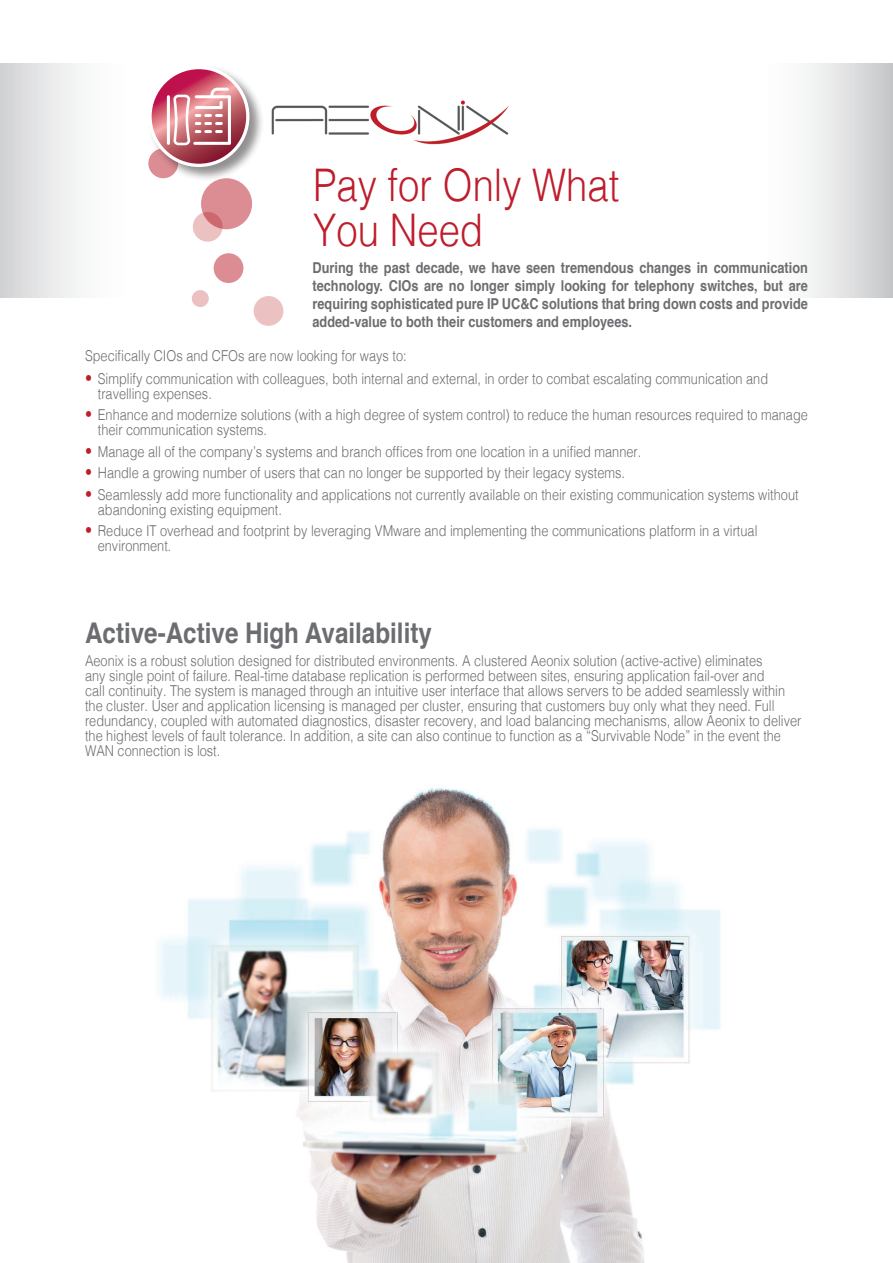
<style>
.page{position:relative;width:893px;height:1263px;background:#fff}
.page>*{position:absolute;margin:0;border:0;box-sizing:border-box;transform-origin:0 0}
.t1{font:300 45px/45px "Helvetica";color:#be1d2c;scale:.85 1}
.t2{font:700 28.5px "Helvetica";color:#6c6d70;scale:.85 1}
.t3{font:300 15px/15px "Helvetica";color:#6c6d70;scale:.85 1}
.t4{font:700 15px/18px "Helvetica";color:#6c6d70;text-align:justify;scale:.85 1}
.s1{font-size:16.5px;color:#be1d2c}
</style>
<div class="page">
<div style="left:0;top:64px;width:141px;height:234px;background:linear-gradient(to right,#d6d7d8,#fff)"></div>
<div style="left:752px;top:64px;width:141px;height:234px;background:linear-gradient(to right,#fff,#cbccce)"></div>
<img style="left:159px;top:787px;width:561px;height:476px">
<img style="left:271px;top:100px;width:238px;height:45px">
<div style="left:193px;top:212px;width:30px;height:30px;background:#ecc1c1;border-radius:50%"></div>
<div style="left:214px;top:253px;width:29px;height:30px;background:#dc8c93;border-radius:50%"></div>
<div style="left:192px;top:290px;width:17px;height:17px;background:#ecc1c1;border-radius:50%"></div>
<div style="left:254px;top:296px;width:29px;height:30px;background:#ecc1c1;border-radius:50%"></div>
<div style="left:201px;top:178px;width:51px;height:51px;background:#dc8c93;border-radius:50%"></div>
<div style="left:148px;top:65px;width:116px;height:117px;background:#231f20;opacity:.5"></div>
<svg style="left:150px;top:68px;width:98px;height:97px;background:#bf546a"></svg>
<div style="left:148px;top:66px;width:101px;height:101px;border:3px solid #fff;border-radius:50%"></div>
<hr style="left:167px;top:95px;width:3px;height:50px;background:#fff;border-radius:2px">
<svg style="left:173px;top:88px;width:58px;height:57px"></svg>
<h1 class="t1" style="left:313px;top:160px;width:362px">Pay for Only What<br>You Need</h1>
<p class="t4" style="left:313px;top:259px;width:584px">During the past decade, we have seen tremendous changes in communication technology. CIOs are no longer simply looking for telephony switches, but are requiring sophisticated pure IP UC&amp;C solutions that bring down costs and provide added-value to both their customers and employees.</p>
<p class="t3" style="left:85px;top:347px;width:380px">Specifically CIOs and CFOs are now looking for ways to:</p>
<p class="t3" style="left:98px;top:370px;width:790px;text-indent:-13px"><span class="s1">•</span> Simplify communication with colleagues, both internal and external, in order to combat escalating communication and travelling expenses.</p>
<p class="t3" style="left:98px;top:406px;width:837px;text-indent:-13px"><span class="s1">•</span> Enhance and modernize solutions (with a high degree of system control) to reduce the human resources required to manage their communication systems.</p>
<p class="t3" style="left:85px;top:443px;width:656px"><span class="s1">•</span> Manage all of the company’s systems and branch offices from one location in a unified manner.</p>
<p class="t3" style="left:85px;top:464px;width:637px"><span class="s1">•</span> Handle a growing number of users that can no longer be supported by their legacy systems.</p>
<p class="t3" style="left:98px;top:486px;width:826px;text-indent:-13px"><span class="s1">•</span> Seamlessly add more functionality and applications not currently available on their existing communication systems without abandoning existing equipment.</p>
<p class="t3" style="left:98px;top:522px;width:778px;text-indent:-13px"><span class="s1">•</span> Reduce IT overhead and footprint by leveraging VMware and implementing the communications platform in a virtual environment.</p>
<h2 class="t2" style="left:85px;top:610px;width:410px">Active-Active High Availability</h2>
<p class="t3" style="left:85px;top:652px;width:844px">Aeonix is a robust solution designed for distributed environments. A clustered Aeonix solution (active-active) eliminates<br>any single point of failure. Real-time database replication is performed between sites, ensuring application fail-over and<br>call continuity. The system is managed through an intuitive user interface that allows servers to be added seamlessly within the cluster. User and application licensing is managed per cluster, ensuring that customers buy only what they need. Full redundancy, coupled with automated diagnostics, disaster recovery, and load balancing mechanisms, allow Aeonix to deliver the highest levels of fault tolerance. In addition, a site can also continue to function as a “Survivable Node” in the event the WAN connection is lost.</p>
</div>
